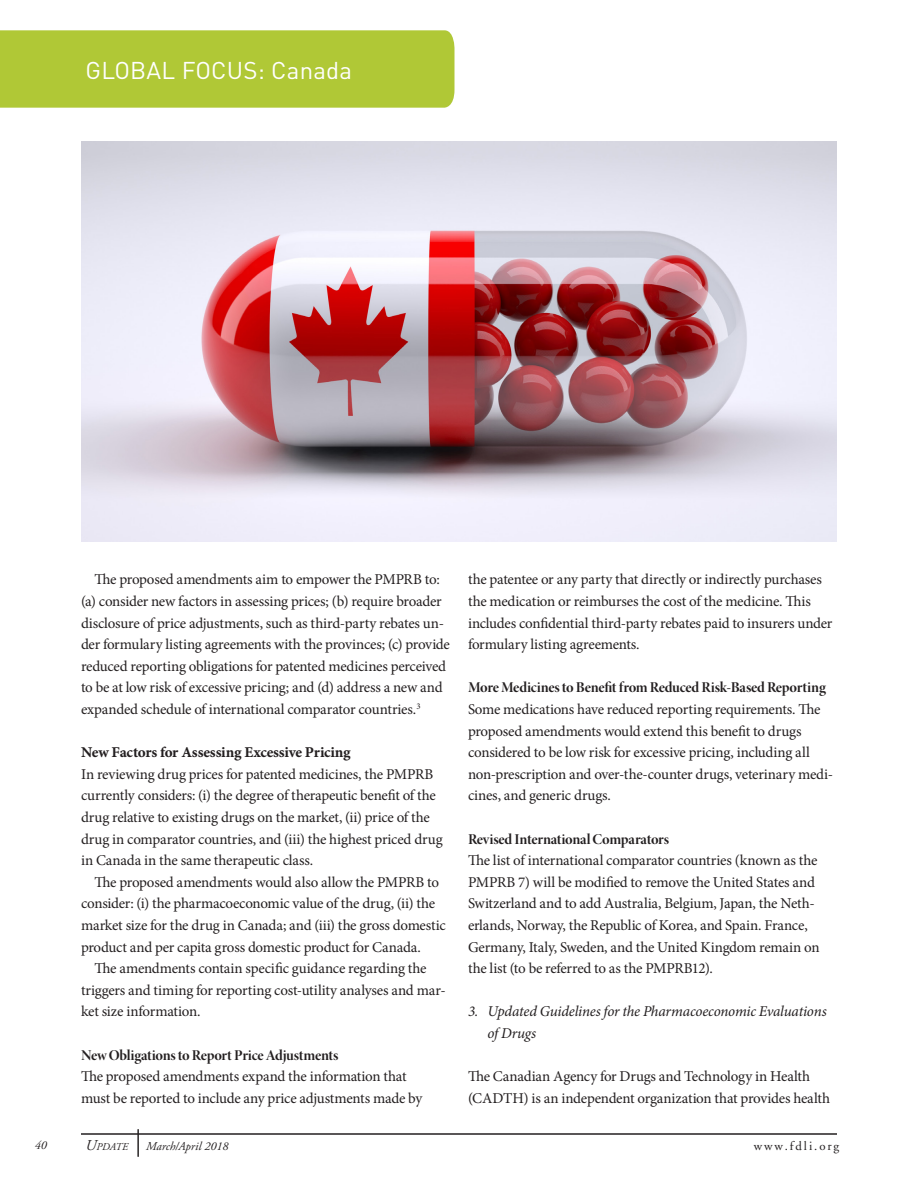
<style>
.page{position:relative;width:918px;height:1188px;background:#fff}
.page>*{position:absolute;margin:0;border:0;box-sizing:border-box;transform-origin:0 0}
.t1{font:24px "DIN";letter-spacing:.01em;color:#fff}
.Main___Body_copy_no{font:15px/21.6px "Minion Pro";letter-spacing:-.015em;color:#231f20}
.Main___Body{font:15px/21.6px "Minion Pro";letter-spacing:-.015em;color:#231f20}
.Main___Body_copy_no-2{font:15px "Minion Pro Bold Disp";letter-spacing:-.015em;color:#231f20}
.itals{font:italic 15px/21.6px "Minion Pro";letter-spacing:-.015em;color:#231f20}
.Main___Body_copy_no-3{font:15px "Minion Pro Bold Capt";letter-spacing:-.015em;color:#231f20}
.t2{font:12.75px "Adobe Garamond";letter-spacing:.15em;color:#231f20}
.t3{font:italic 12px "Adobe Garamond Pro";color:#231f20}
.t4{font:italic 10.5px "Adobe Garamond Pro";color:#231f20}
.s1{font-size:15px}
</style>
<div class="page">
<hr style="left:81px;top:1134px;width:756px;height:1px;background:#231f20">
<svg style="left:138px;top:1129px;width:1px;height:28px"></svg>
<div style="left:0;top:30px;width:454px;height:78px;background:#b0c836"></div>
<img style="left:81px;top:141px;width:756px;height:400px">
<p class="t1" style="left:86px;top:56px;width:268px">GLOBAL FOCUS: Canada</p>
<p class="Main___Body" style="left:81px;top:569px;width:371px;text-indent:14px">The proposed amendments aim to empower the PMPRB to: (a) consider new factors in assessing prices; (b) require broader disclosure of price adjustments, such as third-party rebates un&shy;der formulary listing agreements with the provinces; (c) provide reduced reporting obligations for patented medicines perceived to be at low risk of excessive pricing; and (d) address a new and expanded schedule of international comparator countries.<sup>3</sup></p>
<p class="Main___Body_copy_no-3" style="left:81px;top:743px;width:271px">New Factors for Assessing Excessive Pricing</p>
<p class="Main___Body_copy_no" style="left:81px;top:763px;width:363px">In reviewing drug prices for patented medicines, the PMPRB currently considers: (i) the degree of therapeutic benefit of the drug relative to existing drugs on the market, (ii) price of the drug in comparator countries, and (iii) the highest priced drug in Canada in the same therapeutic class.</p>
<p class="Main___Body" style="left:81px;top:871px;width:366px;text-indent:14px">The proposed amendments would also allow the PMPRB to consider: (i) the pharmacoeconomic value of the drug, (ii) the market size for the drug in Canada; and (iii) the gross domestic product and per capita gross domestic product for Canada.</p>
<p class="Main___Body" style="left:81px;top:958px;width:366px;text-indent:14px">The amendments contain specific guidance regarding the triggers and timing for reporting cost-utility analyses and mar&shy;ket size information.</p>
<p class="Main___Body_copy_no-2" style="left:81px;top:1046px;width:259px">New Obligations to Report Price Adjustments</p>
<p class="Main___Body_copy_no" style="left:81px;top:1066px;width:343px">The proposed amendments expand the information that must be reported to include any price adjustments made by</p>
<p class="Main___Body_copy_no" style="left:468px;top:569px;width:366px">the patentee or any party that directly or indirectly purchases the medication or reimburses the cost of the medicine. This includes confidential third-party rebates paid to insurers under formulary listing agreements.</p>
<p class="Main___Body_copy_no-2" style="left:468px;top:679px;width:359px">More Medicines to Benefit from Reduced Risk-Based Reporting</p>
<p class="Main___Body_copy_no" style="left:468px;top:698px;width:367px">Some medications have reduced reporting requirements. The proposed amendments would extend this benefit to drugs considered to be low risk for excessive pricing, including all non-prescription and over-the-counter drugs, veterinary medi&shy;cines, and generic drugs.</p>
<p class="Main___Body_copy_no-2" style="left:468px;top:830px;width:202px">Revised International Comparators</p>
<p class="Main___Body_copy_no" style="left:468px;top:850px;width:353px">The list of international comparator countries (known as the PMPRB 7) will be modified to remove the United States and Switzerland and to add Australia, Belgium, Japan, the Neth&shy;erlands, Norway, the Republic of Korea, and Spain. France, Germany, Italy, Sweden, and the United Kingdom remain on the list (to be referred to as the PMPRB12).</p>
<p class="itals" style="left:488px;top:1001px;width:341px;text-indent:-20px">3. Updated Guidelines for the Pharmacoeconomic Evaluations of Drugs</p>
<p class="Main___Body_copy_no" style="left:468px;top:1066px;width:364px">The Canadian Agency for Drugs and Technology in Health (CADTH) is an independent organization that provides health</p>
<p class="t3" style="left:35px;top:1138px;width:13px">40</p>
<p class="t4" style="left:85px;top:1140px;width:44px"><span class="s1">U</span>pdate</p>
<p class="t3" style="left:146px;top:1139px;width:84px">March/April 2018</p>
<p class="t2" style="left:754px;top:1139px;width:87px">www.fdli.org</p>
</div>
